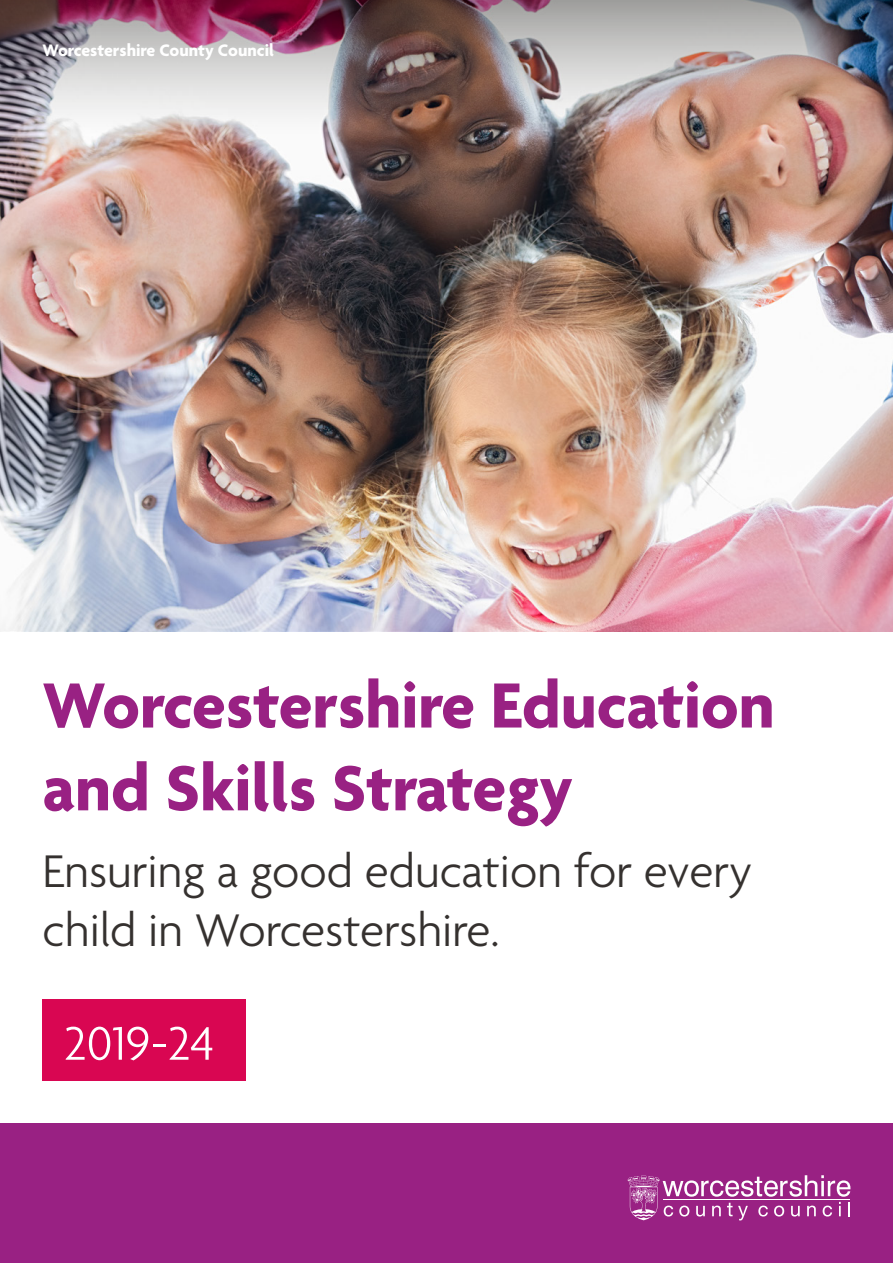
<style>
.page{position:relative;width:893px;height:1263px;background:#fff}
.page>*{position:absolute;margin:0;border:0;box-sizing:border-box;transform-origin:0 0}
.t1{font:700 69px/82.8px "Agenda";color:#992183}
.t2{font:300 51px "Agenda";color:#fff}
.t3{font:300 49.5px/59.4px "Agenda";color:#35312f}
.t4{font:700 18px "Agenda";color:#fff}
</style>
<div class="page">
<img style="left:0;top:139px;width:893px;height:492px">
<img style="left:0;top:0;width:893px;height:139px">
<div style="left:0;top:1123px;width:893px;height:140px;background:#992183"></div>
<svg style="left:627px;top:1175px;width:223px;height:45px"></svg>
<div style="left:43px;top:999px;width:203px;height:82px;background:#d90652"></div>
<p class="t4" style="left:43px;top:39px;width:233px">Worcestershire County Council</p>
<p class="t1" style="left:43px;top:662px;width:734px">Worcestershire Education and Skills Strategy</p>
<p class="t3" style="left:43px;top:840px;width:711px">Ensuring a good education for every child in Worcestershire.</p>
<p class="t2" style="left:64px;top:1013px;width:152px">2019-24</p>
</div>
